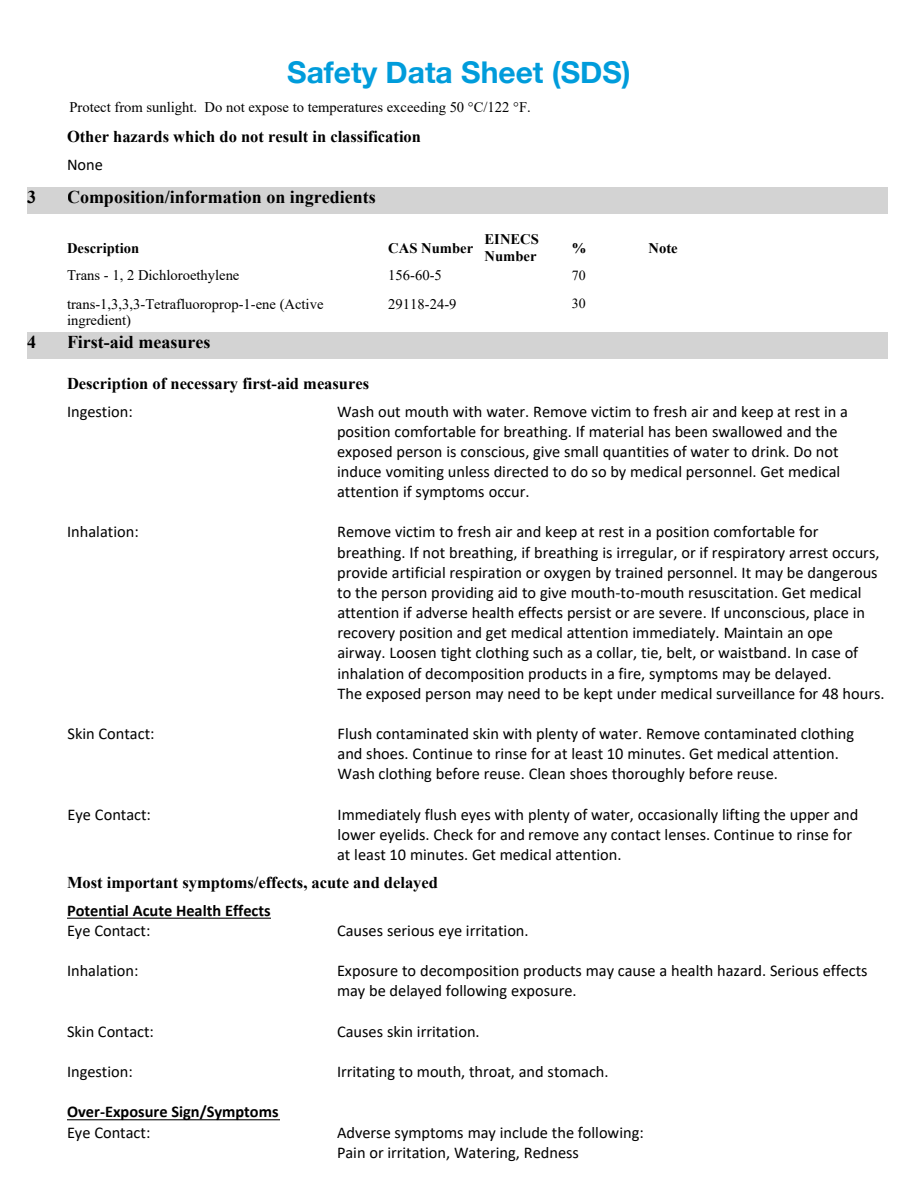
<style>
.page{position:relative;width:918px;height:1188px;background:#fff}
.page>*{position:absolute;margin:0;border:0;box-sizing:border-box;transform-origin:0 0}
.t1{font:700 30px "Helvetica Neue";color:#009cdb}
.t2{font:700 18px "Times New Roman";color:#000}
.t3{font:700 16.5px "Times New Roman";color:#000}
.t4{font:16.35px/20.1px "Calibri";color:#000}
.t5{font:700 16.35px "Calibri";color:#000}
.t6{font:14.7px "Times New Roman";color:#000}
.t7{font:700 14.7px/16.8px "Times New Roman";color:#000}
.t8{font:13.8px "Times New Roman";color:#000}
</style>
<div class="page">
<div style="left:67px;top:187px;width:821px;height:27px;background:#d3d3d3"></div>
<div style="left:27px;top:187px;width:40px;height:27px;background:#d3d3d3"></div>
<div style="left:67px;top:332px;width:821px;height:27px;background:#d3d3d3"></div>
<div style="left:27px;top:332px;width:40px;height:27px;background:#d3d3d3"></div>
<hr style="left:67px;top:918px;width:204px;height:1px;background:#000">
<hr style="left:67px;top:1119px;width:212px;height:1px;background:#000">
<h1 class="t1" style="left:287px;top:54px;width:345px">Safety Data Sheet (SDS)</h1>
<p class="t6" style="left:69px;top:97px;width:463px">Protect from sunlight. Do not expose to temperatures exceeding 50 °C/122 °F.</p>
<p class="t3" style="left:67px;top:124px;width:356px">Other hazards which do not result in classification</p>
<p class="t4" style="left:67px;top:154px;width:37px">None</p>
<p class="t2" style="left:27px;top:184px;width:10px">3</p>
<p class="t2" style="left:67px;top:184px;width:310px">Composition/information on ingredients</p>
<p class="t7" style="left:485px;top:231px;width:56px">EINECS<br>Number</p>
<p class="t7" style="left:67px;top:239px;width:74px">Description</p>
<p class="t7" style="left:388px;top:239px;width:86px">CAS Number</p>
<p class="t6" style="left:67px;top:265px;width:174px">Trans - 1, 2 Dichloroethylene</p>
<p class="t6" style="left:388px;top:265px;width:55px">156-60-5</p>
<p class="t8" style="left:572px;top:265px;width:15px">70</p>
<p class="t6" style="left:67px;top:293px;width:258px">trans-1,3,3,3-Tetrafluoroprop-1-ene (Active</p>
<p class="t6" style="left:388px;top:293px;width:70px">29118-24-9</p>
<p class="t8" style="left:572px;top:294px;width:15px">30</p>
<p class="t6" style="left:67px;top:310px;width:66px">ingredient)</p>
<p class="t7" style="left:572px;top:239px;width:16px">%</p>
<p class="t7" style="left:648px;top:239px;width:31px">Note</p>
<p class="t2" style="left:27px;top:329px;width:10px">4</p>
<p class="t2" style="left:67px;top:329px;width:145px">First-aid measures</p>
<p class="t3" style="left:67px;top:371px;width:304px">Description of necessary first-aid measures</p>
<p class="t4" style="left:67px;top:401px;width:67px">Ingestion:</p>
<p class="t4" style="left:337px;top:401px;width:513px">Wash out mouth with water. Remove victim to fresh air and keep at rest in a position comfortable for breathing. If material has been swallowed and the exposed person is conscious, give small quantities of water to drink. Do not induce vomiting unless directed to do so by medical personnel. Get medical attention if symptoms occur.</p>
<p class="t4" style="left:67px;top:522px;width:73px">Inhalation:</p>
<p class="t4" style="left:337px;top:522px;width:549px">Remove victim to fresh air and keep at rest in a position comfortable for breathing. If not breathing, if breathing is irregular, or if respiratory arrest occurs, provide artificial respiration or oxygen by trained personnel. It may be dangerous to the person providing aid to give mouth-to-mouth resuscitation. Get medical attention if adverse health effects persist or are severe. If unconscious, place in recovery position and get medical attention immediately. Maintain an ope airway. Loosen tight clothing such as a collar, tie, belt, or waistband. In case of inhalation of decomposition products in a fire, symptoms may be delayed.<br>The exposed person may need to be kept under medical surveillance for 48 hours.</p>
<p class="t4" style="left:68px;top:723px;width:89px">Skin Contact:</p>
<p class="t4" style="left:338px;top:723px;width:518px">Flush contaminated skin with plenty of water. Remove contaminated clothing and shoes. Continue to rinse for at least 10 minutes. Get medical attention.<br>Wash clothing before reuse. Clean shoes thoroughly before reuse.</p>
<p class="t4" style="left:68px;top:804px;width:85px">Eye Contact:</p>
<p class="t4" style="left:337px;top:804px;width:523px">Immediately flush eyes with plenty of water, occasionally lifting the upper and lower eyelids. Check for and remove any contact lenses. Continue to rinse for at least 10 minutes. Get medical attention.</p>
<p class="t3" style="left:67px;top:870px;width:373px">Most important symptoms/effects, acute and delayed</p>
<p class="t5" style="left:67px;top:899px;width:205px">Potential Acute Health Effects</p>
<p class="t4" style="left:67px;top:920px;width:85px">Eye Contact:</p>
<p class="t4" style="left:337px;top:920px;width:193px">Causes serious eye irritation.</p>
<p class="t4" style="left:67px;top:960px;width:73px">Inhalation:</p>
<p class="t4" style="left:337px;top:960px;width:532px">Exposure to decomposition products may cause a health hazard. Serious effects may be delayed following exposure.</p>
<p class="t4" style="left:67px;top:1021px;width:89px">Skin Contact:</p>
<p class="t4" style="left:337px;top:1021px;width:144px">Causes skin irritation.</p>
<p class="t4" style="left:67px;top:1061px;width:67px">Ingestion:</p>
<p class="t4" style="left:337px;top:1061px;width:273px">Irritating to mouth, throat, and stomach.</p>
<p class="t5" style="left:67px;top:1100px;width:213px">Over-Exposure Sign/Symptoms</p>
<p class="t4" style="left:67px;top:1122px;width:85px">Eye Contact:</p>
<p class="t4" style="left:337px;top:1122px;width:308px">Adverse symptoms may include the following:<br>Pain or irritation, Watering, Redness</p>
</div>
